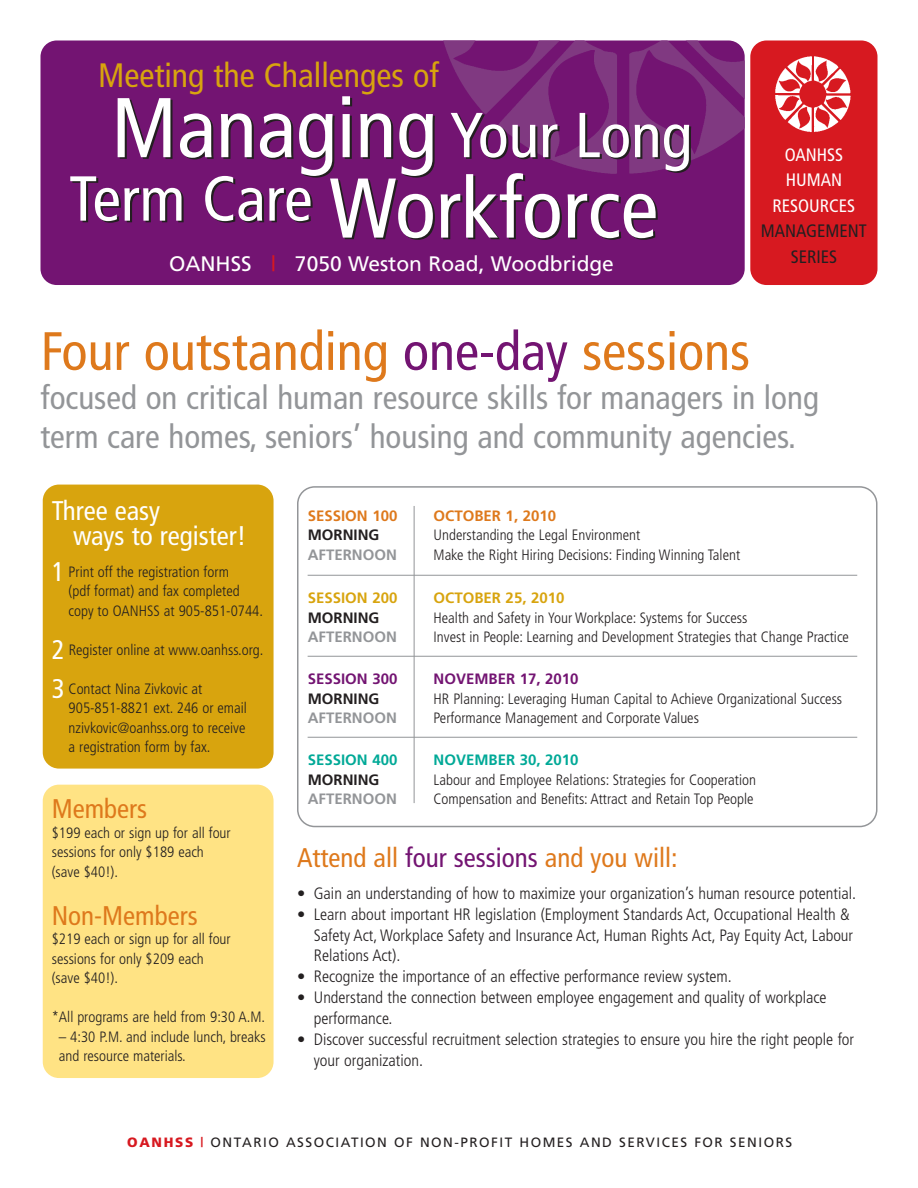
<style>
.page{position:relative;width:918px;height:1188px;background:#fff}
.page>*{position:absolute;margin:0;border:0;box-sizing:border-box;transform-origin:0 0}
.t1{font:condensed 84.6px/80.4px "Frutiger";color:#fff;text-align:center}
.t2{font:condensed 54px "Frutiger";color:#de791c}
.t3{font:condensed 33.9px "Frutiger";color:#d8a40e}
.t4{font:condensed 33px/39px "Frutiger";color:#939598}
.t5{font:condensed 27px "Frutiger";color:#de791c}
.t6{font:condensed 27px/25.5px "Frutiger";color:#fff}
.t7{font:21px "Frutiger";color:#fff}
.t8{font:condensed 18px/25.5px "Frutiger";color:#fff;text-align:center}
.t9{font:condensed 18px/25.5px "Frutiger";color:#231f20;text-align:center}
.t10{font:300 condensed 16.5px/20.9px "Frutiger";color:#231f20}
.t11{font:300 condensed 15px/19.5px "Frutiger";color:#231f20}
.t12{font:700 15px "Frutiger";color:#939598}
.t13{font:700 15px "Frutiger";color:#231f20}
.t14{font:700 15px "Frutiger";color:#731472}
.t15{font:700 15px "Frutiger";color:#00a997}
.t16{font:700 15px "Frutiger";color:#d8a40e}
.t17{font:700 15px "Frutiger";color:#de791c}
.t18{font:13.5px "Frutiger";letter-spacing:.11em;color:#231f20}
.s1{font-size:63.45px}
.s2{color:#d71920}
.s3{color:#731472}
.s4{font-weight:400;font-size:27px;color:#fff}
.s5{font-weight:900;color:#d71920}
.s6{font-weight:700;color:#d71920}
</style>
<div class="page">
<svg style="left:297px;top:486px;width:581px;height:341px"></svg>
<div style="left:40px;top:40px;width:705px;height:245px;background:#731472;border-radius:16px"></div>
<img style="left:421px;top:40px;width:324px;height:149px">
<div style="left:43px;top:785px;width:231px;height:293px;background:#ffe384;border-radius:16px"></div>
<div style="left:43px;top:485px;width:231px;height:284px;background:#d8a40e;border-radius:16px"></div>
<div style="left:750px;top:40px;width:128px;height:245px;background:#d71920;border-radius:16px"></div>
<img style="left:775px;top:56px;width:76px;height:76px">
<hr style="left:414px;top:506px;width:1px;height:297px;background:#939598">
<hr style="left:308px;top:575px;width:549px;height:1px;background:#939598">
<hr style="left:308px;top:656px;width:549px;height:1px;background:#939598">
<hr style="left:308px;top:737px;width:549px;height:1px;background:#939598">
<h3 class="t3" style="left:98px;top:61px;width:342px">Meeting the Challenges of</h3>
<h1 class="t1" style="left:69px;top:94px;width:625px">Managing <span class="s1">Your Long<br></span><sup>Term</sup> <sup>Care</sup> Workforce</h1>
<h3 class="t7" style="left:169px;top:256px;width:446px">OANHSS <span class="s2">|</span> 7050 Weston Road, Woodbridge</h3>
<p class="t8" style="left:773px;top:143px;width:84px">OANHSS<br>HUMAN<br>RESOURCES</p>
<p class="t9" style="left:761px;top:220px;width:108px">MANAGEMENT<br>SERIES</p>
<h2 class="t2" style="left:40px;top:329px;width:711px">Four outstanding <span class="s3">one-day</span> sessions</h2>
<h3 class="t4" style="left:40px;top:381px;width:780px">focused on critical human resource skills for managers in long term care homes, seniors’ housing and community agencies.</h3>
<h3 class="t6" style="left:73px;top:500px;width:175px;text-indent:-21px">Three easy<br>ways to register!</h3>
<p class="t11" style="left:69px;top:563px;width:196px;text-indent:-17px"><span class="s4">1</span> Print off the registration form<br>(pdf format) and fax completed copy to OANHSS at 905-851-0744.</p>
<p class="t11" style="left:52px;top:641px;width:213px"><span class="s4">2</span> Register online at www.oanhss.org.</p>
<p class="t11" style="left:69px;top:680px;width:180px;text-indent:-17px"><span class="s4">3</span> Contact Nina Zivkovic at<br>905-851-8821 ext. 246 or email nzivkovic@oanhss.org to receive a registration form by fax.</p>
<h3 class="t5" style="left:52px;top:798px;width:97px">Members</h3>
<p class="t11" style="left:52px;top:824px;width:181px">$199 each or sign up for all four sessions for only $189 each (save $40!).</p>
<h3 class="t5" style="left:52px;top:904px;width:147px">Non-Members</h3>
<p class="t11" style="left:52px;top:930px;width:181px">$219 each or sign up for all four sessions for only $209 each (save $40!).</p>
<p class="t11" style="left:52px;top:1008px;width:215px">*All programs are held from 9:30 A.M.</p>
<p class="t11" style="left:59px;top:1028px;width:208px">– 4:30 P.M. and include lunch, breaks and resource materials.</p>
<p class="t17" style="left:308px;top:509px;width:91px">SESSION 100</p>
<p class="t17" style="left:434px;top:509px;width:124px">OCTOBER 1, 2010</p>
<p class="t13" style="left:308px;top:529px;width:73px">MORNING</p>
<p class="t11" style="left:434px;top:526px;width:208px">Understanding the Legal Environment</p>
<p class="t12" style="left:308px;top:548px;width:91px">AFTERNOON</p>
<p class="t11" style="left:434px;top:546px;width:308px">Make the Right Hiring Decisions: Finding Winning Talent</p>
<p class="t16" style="left:308px;top:592px;width:91px">SESSION 200</p>
<p class="t16" style="left:434px;top:592px;width:132px">OCTOBER 25, 2010</p>
<p class="t13" style="left:308px;top:611px;width:73px">MORNING</p>
<p class="t11" style="left:434px;top:609px;width:315px">Health and Safety in Your Workplace: Systems for Success</p>
<p class="t12" style="left:308px;top:631px;width:91px">AFTERNOON</p>
<p class="t11" style="left:434px;top:628px;width:417px">Invest in People: Learning and Development Strategies that Change Practice</p>
<p class="t14" style="left:308px;top:673px;width:91px">SESSION 300</p>
<p class="t14" style="left:434px;top:673px;width:147px">NOVEMBER 17, 2010</p>
<p class="t13" style="left:308px;top:692px;width:73px">MORNING</p>
<p class="t11" style="left:434px;top:690px;width:410px">HR Planning: Leveraging Human Capital to Achieve Organizational Success</p>
<p class="t12" style="left:308px;top:712px;width:91px">AFTERNOON</p>
<p class="t11" style="left:434px;top:709px;width:267px">Performance Management and Corporate Values</p>
<p class="t15" style="left:308px;top:754px;width:91px">SESSION 400</p>
<p class="t15" style="left:434px;top:754px;width:147px">NOVEMBER 30, 2010</p>
<p class="t13" style="left:308px;top:773px;width:73px">MORNING</p>
<p class="t11" style="left:434px;top:771px;width:324px">Labour and Employee Relations: Strategies for Cooperation</p>
<p class="t12" style="left:308px;top:793px;width:91px">AFTERNOON</p>
<p class="t11" style="left:434px;top:790px;width:321px">Compensation and Benefits: Attract and Retain Top People</p>
<h3 class="t5" style="left:297px;top:847px;width:382px">Attend all <span class="s3">four sessions</span> and you will:</h3>
<p class="t10" style="left:297px;top:884px;width:561px">• Gain an understanding of how to maximize your organization’s human resource potential.</p>
<p class="t10" style="left:314px;top:905px;width:541px;text-indent:-17px">• Learn about important HR legislation (Employment Standards Act, Occupational Health &amp;<br>Safety Act, Workplace Safety and Insurance Act, Human Rights Act, Pay Equity Act, Labour<br>Relations Act).</p>
<p class="t10" style="left:297px;top:967px;width:436px">• Recognize the importance of an effective performance review system.</p>
<p class="t10" style="left:314px;top:988px;width:514px;text-indent:-17px">• Understand the connection between employee engagement and quality of workplace performance.</p>
<p class="t10" style="left:314px;top:1030px;width:542px;text-indent:-17px">• Discover successful recruitment selection strategies to ensure you hire the right people for your organization.</p>
<p class="t18" style="left:127px;top:1137px;width:666px"><span class="s5">OANHSS</span> <span class="s6">|</span> ONTARIO ASSOCIATION OF NON-PROFIT HOMES AND SERVICES FOR SENIORS</p>
</div>
